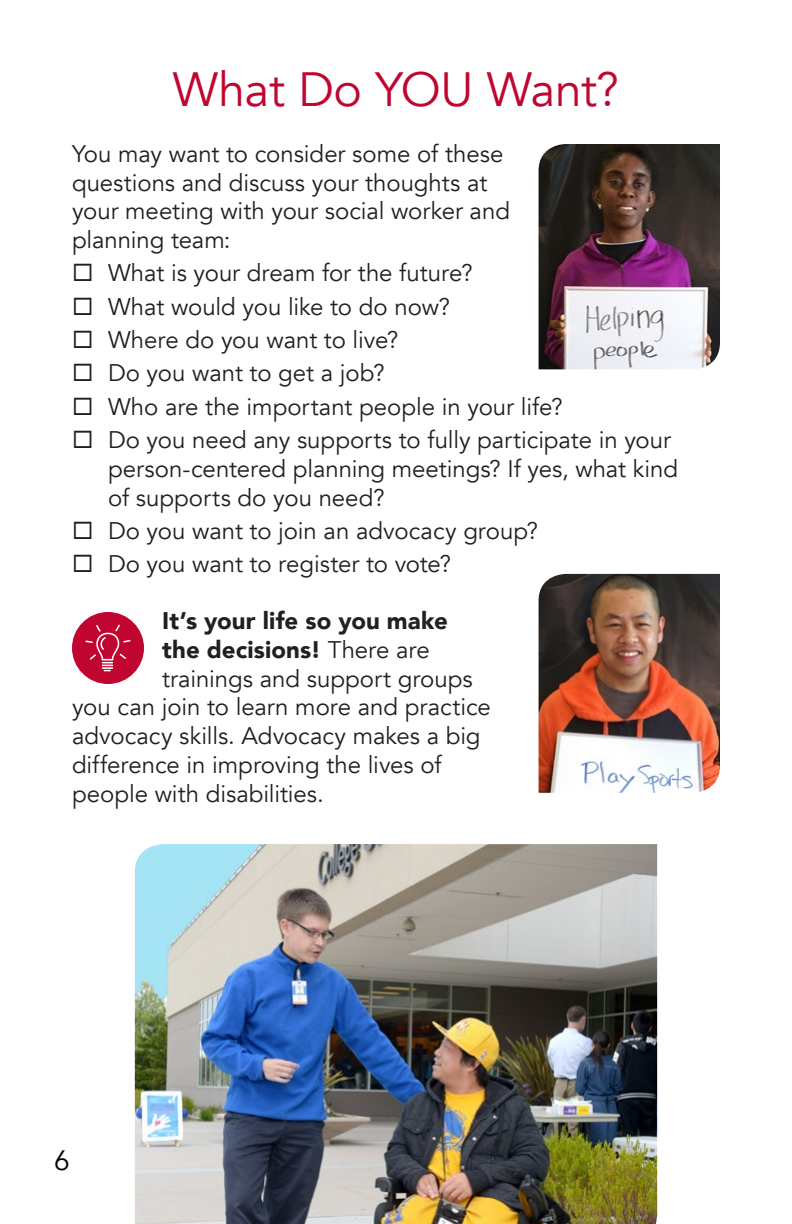
<style>
.page{position:relative;width:792px;height:1224px;background:#fff}
.page>*{position:absolute;margin:0;border:0;box-sizing:border-box;transform-origin:0 0}
.t1{font:48px "Avenir";letter-spacing:-.01em;color:#c00630}
.t2{font:28px "Avenir";color:#000008}
.t3{font:24px/28.8px "Avenir";letter-spacing:-.005em;color:#231f20}
.t4{font:900 24px "Avenir";letter-spacing:.005em;color:#231f20}
.s1{font-weight:400}
</style>
<div class="page">
<div style="left:72px;top:612px;width:72px;height:72px;background:#c00630;border-radius:50%"></div>
<svg style="left:85px;top:625px;width:46px;height:46px"></svg>
<img style="left:539px;top:574px;width:181px;height:219px">
<img style="left:539px;top:144px;width:181px;height:225px">
<img style="left:135px;top:844px;width:522px;height:380px">
<h1 class="t1" style="left:173px;top:61px;width:448px">What Do YOU Want?</h1>
<p class="t3" style="left:72px;top:140px;width:440px">You may want to consider some of these questions and discuss your thoughts at your meeting with your social worker and planning team:</p>
<p class="t3" style="left:72px;top:259px;width:402px">◻ What is your dream for the future?</p>
<p class="t3" style="left:72px;top:293px;width:380px">◻ What would you like to do now?</p>
<p class="t3" style="left:72px;top:326px;width:328px">◻ Where do you want to live?</p>
<p class="t3" style="left:72px;top:359px;width:314px">◻ Do you want to get a job?</p>
<p class="t3" style="left:72px;top:392px;width:492px">◻ Who are the important people in your life?</p>
<p class="t3" style="left:108px;top:426px;width:572px;text-indent:-36px">◻ Do you need any supports to fully participate in your person-centered planning meetings? If yes, what kind of supports do you need?</p>
<p class="t3" style="left:72px;top:517px;width:468px">◻ Do you want to join an advocacy group?</p>
<p class="t3" style="left:72px;top:550px;width:381px">◻ Do you want to register to vote?</p>
<p class="t4" style="left:162px;top:600px;width:287px">It’s your life so you make</p>
<p class="t4" style="left:162px;top:629px;width:269px">the decisions! <span class="s1">There are</span></p>
<p class="t3" style="left:162px;top:664px;width:312px">trainings and support groups</p>
<p class="t3" style="left:72px;top:693px;width:420px">you can join to learn more and practice</p>
<p class="t3" style="left:72px;top:722px;width:410px">advocacy skills. Advocacy makes a big</p>
<p class="t3" style="left:72px;top:751px;width:371px">difference in improving the lives of</p>
<p class="t3" style="left:72px;top:780px;width:253px">people with disabilities.</p>
<p class="t2" style="left:54px;top:1144px;width:17px">6</p>
</div>
